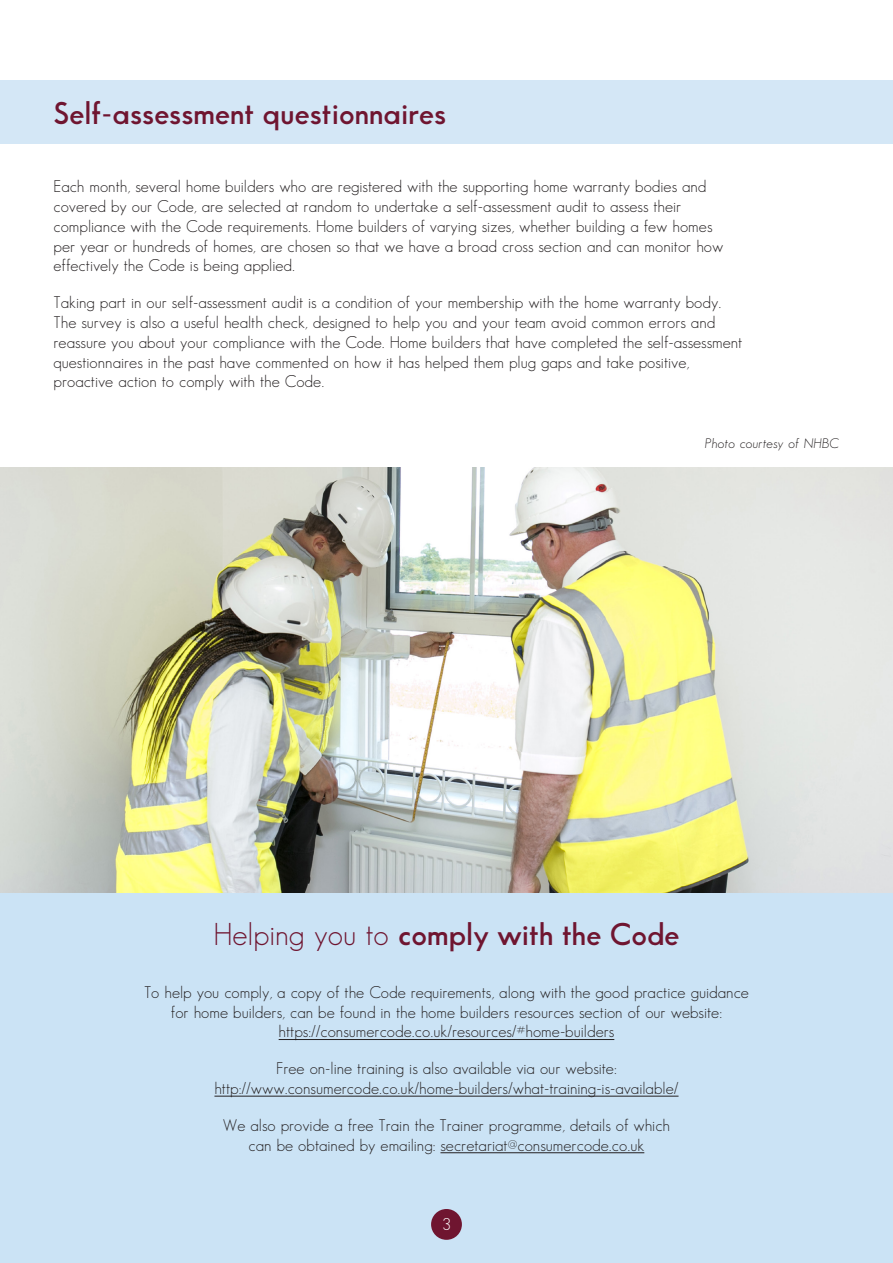
<style>
.page{position:relative;width:893px;height:1263px;background:#fff}
.page>*{position:absolute;margin:0;border:0;box-sizing:border-box;transform-origin:0 0}
.header_2_light{font:600 30.9px "Sans Serif FLF";color:#6f1530}
.body_text{font:16.5px/19.8px "Sans Serif FLF";color:#231f20;text-align:center}
.t1{font:16.5px "Sans Serif FLF";color:#fff}
.body_text-2{font:italic 13.5px "Sans Serif FLF";color:#231f20}
.s1{font-weight:400}
</style>
<div class="page">
<img style="left:0;top:468px;width:893px;height:425px">
<div style="left:0;top:893px;width:893px;height:370px;background:#cbe3f5"></div>
<div style="left:431px;top:1209px;width:31px;height:31px;background:#6f1530;border-radius:50%"></div>
<hr style="left:279px;top:1039px;width:335px;height:1px;background:#231f20">
<hr style="left:214px;top:1096px;width:464px;height:1px;background:#231f20">
<hr style="left:440px;top:1152px;width:204px;height:1px;background:#231f20">
<div style="left:0;top:80px;width:893px;height:64px;background:#d4e7f6"></div>
<p class="header_2_light" style="left:54px;top:96px;width:394px">Self-assessment questionnaires</p>
<p class="body_text" style="left:54px;top:176px;width:671px;text-align:left">Each month, several home builders who are registered with the supporting home warranty bodies and covered by our Code, are selected at random to undertake a self-assessment audit to assess their compliance with the Code requirements. Home builders of varying sizes, whether building a few homes per year or hundreds of homes, are chosen so that we have a broad cross section and can monitor how effectively the Code is being applied.</p>
<p class="body_text" style="left:54px;top:292px;width:690px;text-align:left">Taking part in our self-assessment audit is a condition of your membership with the home warranty body.<br>The survey is also a useful health check, designed to help you and your team avoid common errors and reassure you about your compliance with the Code. Home builders that have completed the self-assessment questionnaires in the past have commented on how it has helped them plug gaps and take positive, proactive action to comply with the Code.</p>
<p class="body_text-2" style="left:705px;top:436px;width:135px">Photo courtesy of NHBC</p>
<p class="header_2_light" style="left:213px;top:917px;width:468px"><span class="s1">Helping you to</span> comply with the Code</p>
<p class="body_text" style="left:144px;top:982px;width:606px">To help you comply, a copy of the Code requirements, along with the good practice guidance for home builders, can be found in the home builders resources section of our website: https://consumercode.co.uk/resources/#home-builders</p>
<p class="body_text" style="left:214px;top:1058px;width:466px">Free on-line training is also available via our website: http://www.consumercode.co.uk/home-builders/what-training-is-available/</p>
<p class="body_text" style="left:223px;top:1115px;width:449px">We also provide a free Train the Trainer programme, details of which can be obtained by emailing: secretariat@consumercode.co.uk</p>
<p class="t1" style="left:442px;top:1215px;width:10px">3</p>
</div>
